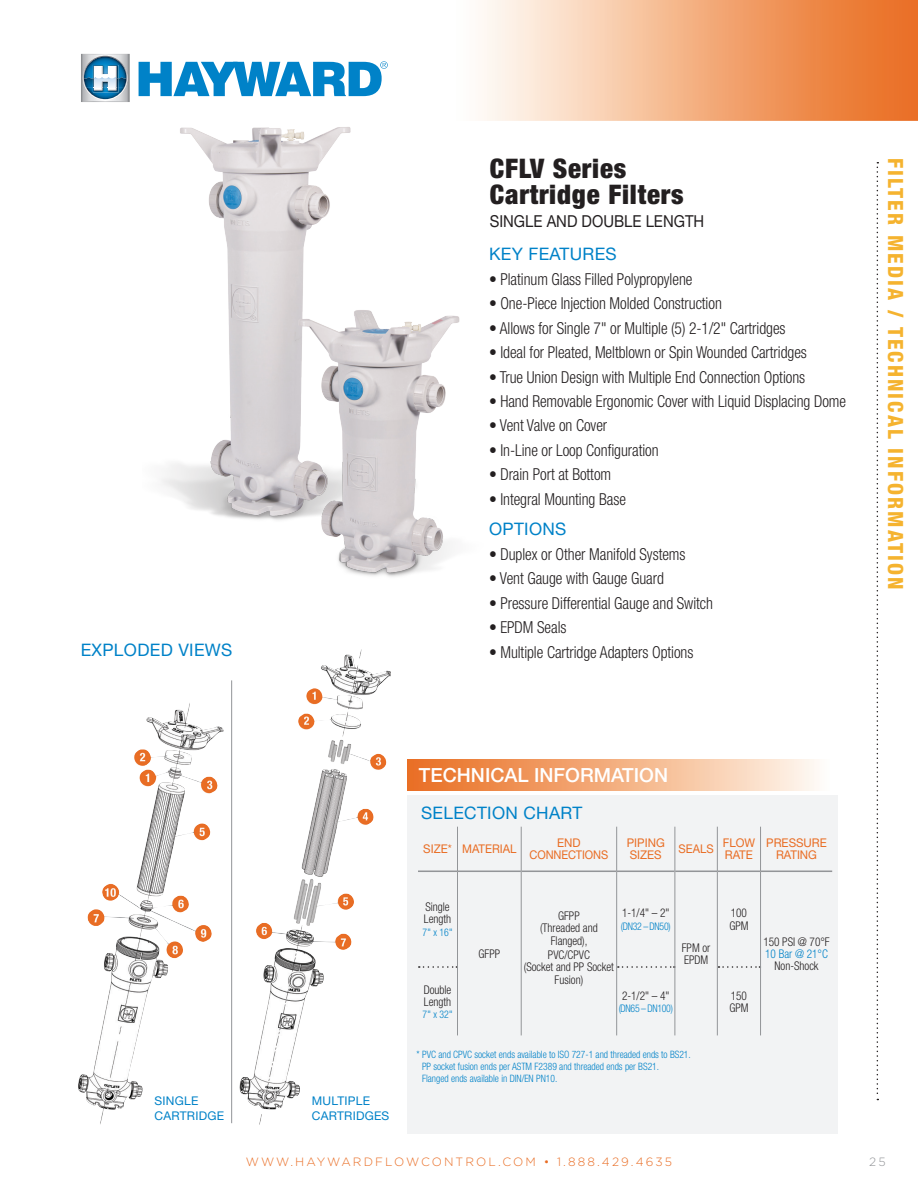
<style>
.page{position:relative;width:918px;height:1188px;background:#fff}
.page>*{position:absolute;margin:0;border:0;box-sizing:border-box;transform-origin:0 0}
.t1{font:900 condensed 27px/26.2px "Helvetica Neue LT Std";letter-spacing:.03em;color:#231f20}
.t2{font:800 condensed 21px "Helvetica Neue LT Std";letter-spacing:.1em;color:#f5b32f}
.t3{font:500 19.5px "Helvetica Neue LT Std";color:#fff}
.t4{font:17.25px "Helvetica Neue LT Std";letter-spacing:.02em;color:#0082c8}
.t5{font:300 condensed 16.5px "Helvetica Neue LT Std";letter-spacing:-.005em;color:#231f20;scale:.94 1}
.t6{font:16.5px "Helvetica Neue LT Std";color:#231f20;scale:.9 1}
.t7{font:300 condensed 12px/12.3px "Helvetica Neue LT Std";color:#231f20;scale:.94 1}
.t8{font:12px/12px "Helvetica Neue LT Std";color:#e96d24;text-align:center;scale:.96 1}
.t9{font:300 12px "Gotham";letter-spacing:.175em;color:#e96d24}
.t10{font:12px/15px "Helvetica Neue LT Std";letter-spacing:.02em;color:#0082c8}
.t11{font:300 condensed 12px "Helvetica Neue LT Std";color:#0082c8;scale:.94 1}
.t12{font:12px "Helvetica Neue LT Std";color:#e96d24;scale:.94 1}
.t13{font:300 12px "Gotham";color:#939598}
.t14{font:300 condensed 10.5px "Helvetica Neue LT Std";letter-spacing:-.025em;color:#0082c8;scale:.93 1}
.t15{font:300 condensed 10.2px/11.7px "Helvetica Neue LT Std";color:#0082c8;scale:.94 1}
</style>
<div class="page">
<img style="left:141px;top:0;width:777px;height:121px">
<img style="left:81px;top:53px;width:60px;height:44px">
<img style="left:81px;top:54px;width:49px;height:48px">
<img style="left:83px;top:56px;width:45px;height:44px">
<img style="left:88px;top:56px;width:39px;height:1px">
<img style="left:84px;top:90px;width:2px;height:9px">
<img style="left:84px;top:57px;width:43px;height:33px">
<img style="left:86px;top:88px;width:38px;height:11px">
<img style="left:84px;top:77px;width:43px;height:11px">
<img style="left:93px;top:65px;width:25px;height:27px">
<svg style="left:94px;top:66px;width:23px;height:24px"></svg>
<svg style="left:139px;top:61px;width:249px;height:35px"></svg>
<svg style="left:877px;top:162px;width:1px;height:938px"></svg>
<img style="left:142px;top:120px;width:348px;height:457px">
<img style="left:298px;top:649px;width:93px;height:121px">
<img style="left:78px;top:703px;width:146px;height:405px">
<hr style="left:231px;top:680px;width:1px;height:443px;background:#939598">
<div style="left:407px;top:795px;width:430px;height:339px;background:#f2f3f4"></div>
<div style="left:407px;top:759px;width:424px;height:32px;background:linear-gradient(to right,#e96c1c,#fffaf1)"></div>
<hr style="left:418px;top:871px;width:39px;height:1px;background:#939598">
<hr style="left:458px;top:871px;width:63px;height:1px;background:#939598">
<hr style="left:522px;top:871px;width:94px;height:1px;background:#939598">
<hr style="left:617px;top:871px;width:58px;height:1px;background:#939598">
<hr style="left:675px;top:871px;width:42px;height:1px;background:#939598">
<hr style="left:718px;top:871px;width:42px;height:1px;background:#939598">
<hr style="left:761px;top:871px;width:71px;height:1px;background:#939598">
<svg style="left:419px;top:966px;width:38px;height:2px"></svg>
<svg style="left:718px;top:966px;width:42px;height:2px"></svg>
<svg style="left:618px;top:966px;width:57px;height:2px"></svg>
<hr style="left:457px;top:827px;width:1px;height:44px;background:#939598">
<hr style="left:521px;top:827px;width:1px;height:44px;background:#939598">
<hr style="left:616px;top:827px;width:1px;height:44px;background:#939598">
<hr style="left:675px;top:827px;width:1px;height:44px;background:#939598">
<hr style="left:717px;top:827px;width:1px;height:44px;background:#939598">
<hr style="left:760px;top:827px;width:1px;height:44px;background:#939598">
<hr style="left:457px;top:871px;width:1px;height:96px;background:#939598">
<hr style="left:521px;top:871px;width:1px;height:96px;background:#939598">
<hr style="left:521px;top:967px;width:1px;height:68px;background:#939598">
<hr style="left:616px;top:871px;width:1px;height:96px;background:#939598">
<hr style="left:675px;top:871px;width:1px;height:96px;background:#939598">
<hr style="left:717px;top:871px;width:1px;height:96px;background:#939598">
<hr style="left:760px;top:871px;width:1px;height:96px;background:#939598">
<hr style="left:457px;top:967px;width:1px;height:68px;background:#939598">
<hr style="left:616px;top:967px;width:1px;height:68px;background:#939598">
<hr style="left:675px;top:967px;width:1px;height:68px;background:#939598">
<hr style="left:717px;top:967px;width:1px;height:68px;background:#939598">
<hr style="left:760px;top:967px;width:1px;height:68px;background:#939598">
<p class="t4" style="left:81px;top:640px;width:153px">EXPLODED VIEWS</p>
<h1 class="t1" style="left:490px;top:155px;width:195px">CFLV Series<br>Cartridge Filters</h1>
<p class="t6" style="left:490px;top:211px;width:240px">SINGLE AND DOUBLE LENGTH</p>
<p class="t4" style="left:489px;top:244px;width:129px">KEY FEATURES</p>
<p class="t5" style="left:489px;top:269px;width:218px">• Platinum Glass Filled Polypropylene</p>
<p class="t5" style="left:489px;top:294px;width:249px">• One-Piece Injection Molded Construction</p>
<p class="t5" style="left:489px;top:318px;width:317px">• Allows for Single 7" or Multiple (5) 2-1/2" Cartridges</p>
<p class="t5" style="left:489px;top:343px;width:340px">• Ideal for Pleated, Meltblown or Spin Wounded Cartridges</p>
<p class="t5" style="left:489px;top:367px;width:338px">• True Union Design with Multiple End Connection Options</p>
<p class="t5" style="left:489px;top:392px;width:381px">• Hand Removable Ergonomic Cover with Liquid Displacing Dome</p>
<p class="t5" style="left:489px;top:416px;width:127px">• Vent Valve on Cover</p>
<p class="t5" style="left:489px;top:441px;width:182px">• In-Line or Loop Configuration</p>
<p class="t5" style="left:489px;top:465px;width:131px">• Drain Port at Bottom</p>
<p class="t5" style="left:489px;top:490px;width:147px">• Integral Mounting Base</p>
<p class="t4" style="left:489px;top:519px;width:79px">OPTIONS</p>
<p class="t5" style="left:489px;top:545px;width:211px">• Duplex or Other Manifold Systems</p>
<p class="t5" style="left:489px;top:569px;width:188px">• Vent Gauge with Gauge Guard</p>
<p class="t5" style="left:489px;top:594px;width:240px">• Pressure Differential Gauge and Switch</p>
<p class="t5" style="left:489px;top:618px;width:84px">• EPDM Seals</p>
<p class="t5" style="left:489px;top:643px;width:219px">• Multiple Cartridge Adapters Options</p>
<p class="t2" style="left:909px;top:158px;width:433px;rotate:90deg">FILTER MEDIA / TECHNICAL INFORMATION</p>
<p class="t10" style="left:155px;top:1093px;width:71px">SINGLE<br>CARTRIDGE</p>
<p class="t10" style="left:312px;top:1093px;width:79px">MULTIPLE<br>CARTRIDGES</p>
<p class="t3" style="left:419px;top:764px;width:251px">TECHNICAL INFORMATION</p>
<p class="t4" style="left:421px;top:802px;width:163px">SELECTION CHART</p>
<p class="t8" style="left:423px;top:842px;width:99px">SIZE* MATERIAL</p>
<p class="t8" style="left:530px;top:836px;width:83px">END<br>CONNECTIONS</p>
<p class="t8" style="left:627px;top:836px;width:41px;text-align:left">PIPING<br>SIZES</p>
<p class="t12" style="left:679px;top:841px;width:39px">SEALS</p>
<p class="t8" style="left:723px;top:836px;width:35px;text-align:left">FLOW<br>RATE</p>
<p class="t8" style="left:766px;top:836px;width:65px">PRESSURE<br>RATING</p>
<p class="t7" style="left:424px;top:901px;width:31px">Single<br>Length</p>
<p class="t14" style="left:423px;top:926px;width:34px">7" x 16"</p>
<p class="t7" style="left:424px;top:983px;width:31px">Double<br>Length</p>
<p class="t14" style="left:423px;top:1008px;width:34px">7" x 32"</p>
<p class="t7" style="left:479px;top:948px;width:25px">GFPP</p>
<p class="t7" style="left:622px;top:907px;width:52px">1-1/4" – 2"</p>
<p class="t14" style="left:621px;top:920px;width:55px">(DN32 – DN50)</p>
<p class="t7" style="left:540px;top:910px;width:63px;text-align:center">GFPP (Threaded and<br>Flanged),</p>
<p class="t7" style="left:524px;top:949px;width:97px;text-align:center">PVC/CPVC<br>(Socket and PP Socket<br>Fusion)</p>
<p class="t7" style="left:622px;top:989px;width:52px">2-1/2" – 4"</p>
<p class="t14" style="left:619px;top:1002px;width:60px">(DN65 – DN100)</p>
<p class="t7" style="left:682px;top:941px;width:32px">FPM or<br>EPDM</p>
<p class="t15" style="left:422px;top:1049px;width:288px;text-indent:-5px">* PVC and CPVC socket ends available to ISO 727-1 and threaded ends to BS21.<br>PP socket fusion ends per ASTM F2389 and threaded ends per BS21.<br>Flanged ends available in DIN/EN PN10.</p>
<p class="t7" style="left:729px;top:907px;width:22px">100<br>GPM</p>
<p class="t7" style="left:729px;top:989px;width:22px">150<br>GPM</p>
<p class="t7" style="left:763px;top:935px;width:72px">150 PSI @ 70°F</p>
<p class="t11" style="left:765px;top:947px;width:68px">10 Bar @ 21°C</p>
<p class="t7" style="left:775px;top:960px;width:48px">Non-Shock</p>
<p class="t9" style="left:246px;top:1154px;width:428px">WWW.HAYWARDFLOWCONTROL.COM • 1.888.429.4635</p>
<p class="t13" style="left:869px;top:1155px;width:18px">25</p>
</div>
